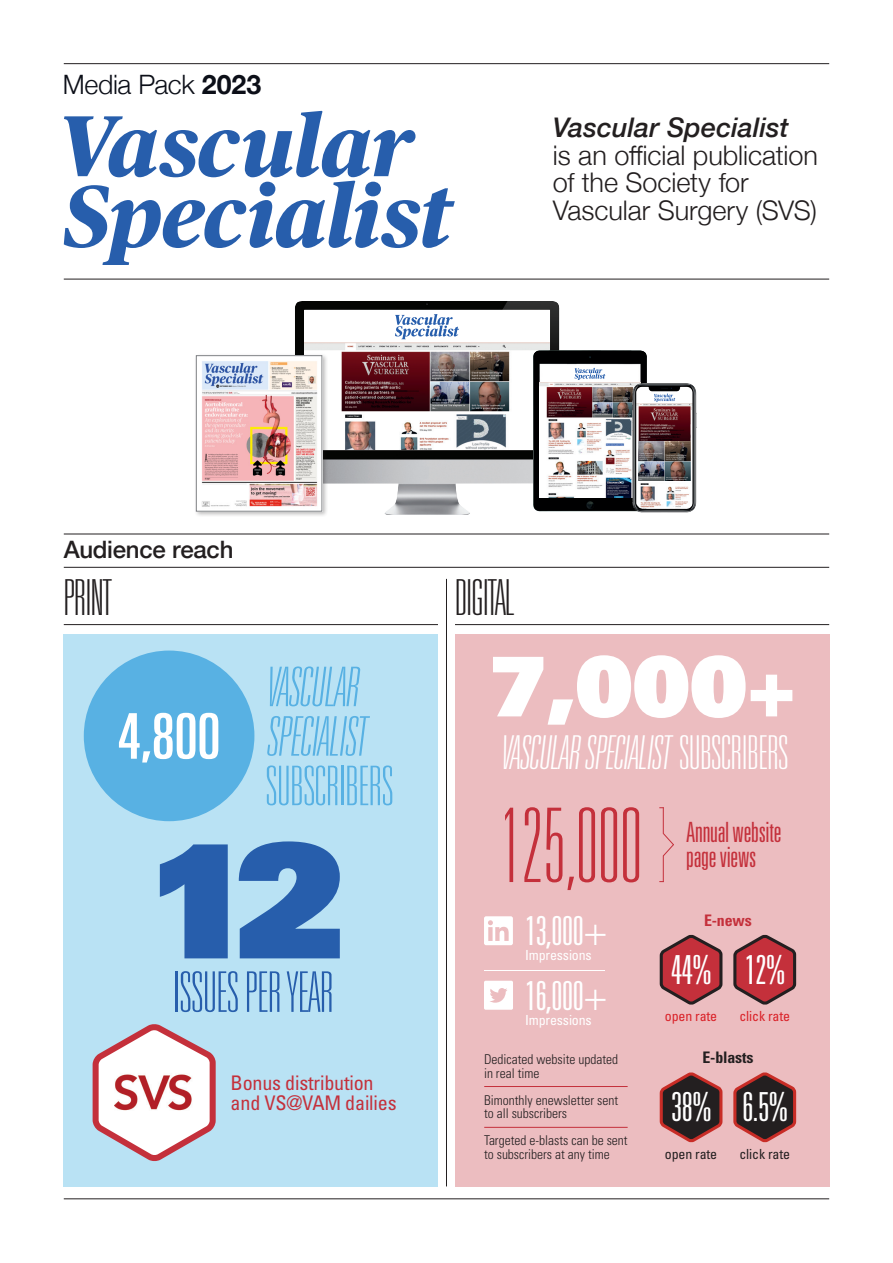
<style>
.page{position:relative;width:893px;height:1263px;background:#fff}
.page>*{position:absolute;margin:0;border:0;box-sizing:border-box;transform-origin:0 0}
.t1{font:157.8px "Univers LT Std X Black";color:#275eac}
.t2{font:100 ultra-condensed 103.05px "Univers LT Std";letter-spacing:-.01em;color:#c4303b}
.t3{font:82.5px "Univers LT Std X Black";color:#fff}
.t4{font:ultra-condensed 63.15px "Univers LT Std";color:#fff}
.t5{font:100 ultra-condensed 56.1px "Univers LT Std";color:#275eac}
.t6{font:100 ultra-condensed 54.75px/49.5px "Univers LT Std";color:#58b1e3}
.t7{font:100 ultra-condensed 49.65px "Univers LT Std";letter-spacing:-.01em;color:#231f20}
.t8{font:100 ultra-condensed 46.8px "Univers LT Std";color:#fff}
.t9{font:300 ultra-condensed 40.05px "Univers LT Std";letter-spacing:-.01em;color:#fff}
.t10{font:300 ultra-condensed 27.9px/24.8px "Univers LT Std";letter-spacing:-.01em;color:#c4303b}
.t11{font:300 27px/27.6px "Helvetica Neue";letter-spacing:-.005em;color:#231f20}
.t12{font:300 26.7px "Helvetica Neue";letter-spacing:-.01em;color:#0c0f18}
.t13{font:500 24px "Helvetica Neue";letter-spacing:-.01em;color:#231f20}
.t14{font:condensed 20.1px/19.5px "Univers LT Std";letter-spacing:-.01em;color:#c4303b}
.t15{font:700 condensed 15.9px "Univers LT Std";letter-spacing:-.01em;color:#231f20}
.t16{font:700 condensed 15.9px "Univers LT Std";color:#c4303b}
.t17{font:condensed 13.95px "Univers LT Std";letter-spacing:-.01em;color:#fff}
.t18{font:condensed 13.95px "Univers LT Std";letter-spacing:-.01em;color:#231f20}
.t19{font:condensed 13.95px "Univers LT Std";letter-spacing:-.01em;color:#da2128}
.t20{font:300 condensed 13.5px/13.5px "Univers LT Std";color:#231f20}
.s1{font-weight:700}
.s2{font-weight:500;font-style:italic}
</style>
<div class="page">
<div style="left:64px;top:634px;width:374px;height:552px;background:#b9e2f4"></div>
<div style="left:455px;top:634px;width:374px;height:552px;background:#ecbdc0"></div>
<hr style="left:64px;top:279px;width:765px;height:1px;background:#231f20">
<hr style="left:64px;top:63px;width:765px;height:1px;background:#231f20">
<hr style="left:64px;top:567px;width:765px;height:1px;background:#231f20">
<hr style="left:64px;top:534px;width:765px;height:1px;background:#231f20">
<hr style="left:64px;top:624px;width:374px;height:1px;background:#231f20">
<hr style="left:455px;top:624px;width:374px;height:1px;background:#231f20">
<hr style="left:446px;top:579px;width:1px;height:607px;background:#231f20">
<div style="left:84px;top:650px;width:170px;height:171px;background:#58b1e3;border-radius:50%"></div>
<svg style="left:92px;top:1024px;width:124px;height:137px"></svg>
<div style="left:110px;top:1067px;width:86px;height:51px;background:#fff"></div>
<img style="left:115px;top:1074px;width:77px;height:37px">
<svg style="left:64px;top:111px;width:391px;height:154px"></svg>
<img style="left:295px;top:301px;width:264px;height:214px">
<div style="left:304px;top:310px;width:246px;height:140px;background:#fff"></div>
<img style="left:304px;top:342px;width:246px;height:108px">
<svg style="left:395px;top:314px;width:64px;height:25px"></svg>
<img style="left:533px;top:350px;width:114px;height:161px">
<img style="left:542px;top:366px;width:96px;height:17px">
<img style="left:540px;top:383px;width:89px;height:114px">
<svg style="left:575px;top:368px;width:30px;height:12px"></svg>
<img style="left:629px;top:383px;width:68px;height:130px">
<img style="left:638px;top:406px;width:52px;height:75px">
<img style="left:639px;top:441px;width:51px;height:40px">
<svg style="left:654px;top:394px;width:21px;height:8px"></svg>
<div style="left:194px;top:353px;width:134px;height:164px;background:#231f20;opacity:.3"></div>
<img style="left:198px;top:357px;width:122px;height:152px">
<div style="left:196px;top:355px;width:126px;height:156px;border:1px solid #808285"></div>
<svg style="left:659px;top:807px;width:15px;height:75px"></svg>
<svg style="left:659px;top:1072px;width:64px;height:71px"></svg>
<svg style="left:733px;top:1072px;width:64px;height:71px"></svg>
<svg style="left:659px;top:934px;width:64px;height:71px"></svg>
<svg style="left:733px;top:934px;width:64px;height:71px"></svg>
<hr style="left:484px;top:1086px;width:144px;height:1px;background:#c4303b">
<hr style="left:484px;top:1127px;width:144px;height:1px;background:#c4303b">
<svg style="left:484px;top:981px;width:29px;height:29px"></svg>
<svg style="left:484px;top:916px;width:29px;height:29px"></svg>
<hr style="left:484px;top:970px;width:121px;height:1px;background:#fff">
<hr style="left:64px;top:1198px;width:765px;height:1px;background:#231f20">
<p class="t12" style="left:63px;top:63px;width:200px">Media Pack <span class="s1">2023</span></p>
<p class="t11" style="left:553px;top:112px;width:267px"><span class="s2">Vascular Specialist<br></span>is an official publication of the Society for<br>Vascular Surgery (SVS)</p>
<p class="t13" style="left:64px;top:530px;width:171px">Audience reach</p>
<p class="t7" style="left:64px;top:572px;width:49px">PRINT</p>
<p class="t4" style="left:118px;top:700px;width:105px">4,800</p>
<p class="t6" style="left:266px;top:663px;width:129px">VASCULAR<br>SPECIALIST<br>SUBSCRIBERS</p>
<p class="t1" style="left:146px;top:798px;width:200px">12</p>
<p class="t5" style="left:173px;top:963px;width:162px">ISSUES PER YEAR</p>
<p class="t14" style="left:231px;top:1073px;width:168px">Bonus distribution and VS@VAM dailies</p>
<p class="t7" style="left:455px;top:572px;width:61px">DIGITAL</p>
<p class="t3" style="left:489px;top:632px;width:308px">7,000+</p>
<p class="t8" style="left:500px;top:729px;width:289px">VASCULAR SPECIALIST SUBSCRIBERS</p>
<p class="t2" style="left:499px;top:793px;width:145px">125,000</p>
<p class="t9" style="left:525px;top:910px;width:84px">13,000+</p>
<p class="t17" style="left:525px;top:946px;width:68px">Impressions</p>
<p class="t9" style="left:525px;top:975px;width:84px">16,000+</p>
<p class="t17" style="left:525px;top:1011px;width:68px">Impressions</p>
<p class="t20" style="left:484px;top:1053px;width:136px">Dedicated website updated in real time</p>
<p class="t20" style="left:484px;top:1093px;width:136px">Bimonthly enewsletter sent to all subscribers</p>
<p class="t20" style="left:484px;top:1134px;width:145px">Targeted e-blasts can be sent to subscribers at any time</p>
<p class="t10" style="left:686px;top:820px;width:97px">Annual website page views</p>
<p class="t16" style="left:704px;top:910px;width:49px">E-news</p>
<p class="t9" style="left:671px;top:948px;width:42px">44%</p>
<p class="t9" style="left:745px;top:948px;width:42px">12%</p>
<p class="t19" style="left:665px;top:1007px;width:54px">open rate</p>
<p class="t19" style="left:739px;top:1007px;width:52px">click rate</p>
<p class="t15" style="left:702px;top:1048px;width:52px">E-blasts</p>
<p class="t9" style="left:671px;top:1086px;width:42px">38%</p>
<p class="t9" style="left:742px;top:1086px;width:47px">6.5%</p>
<p class="t18" style="left:665px;top:1145px;width:54px">open rate</p>
<p class="t18" style="left:739px;top:1145px;width:52px">click rate</p>
</div>
